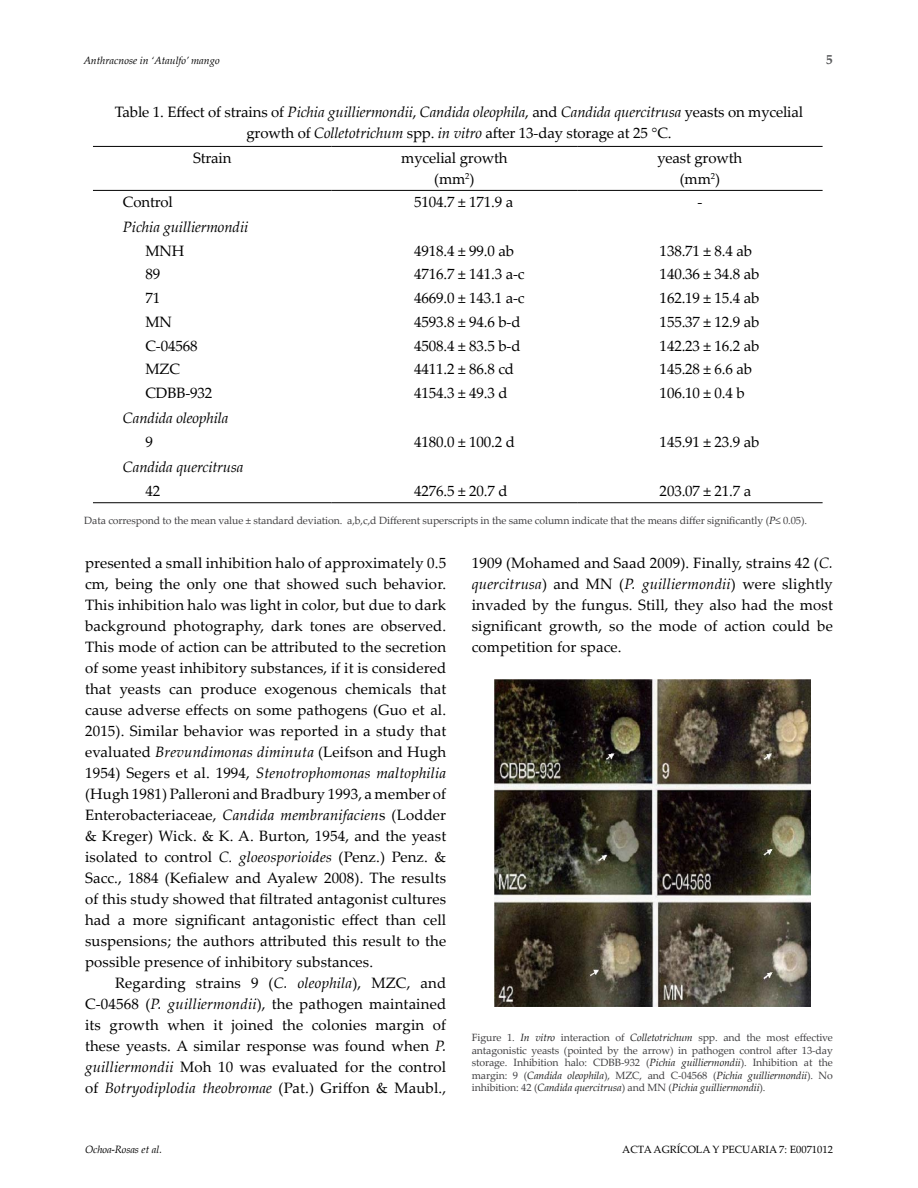
<style>
.page{position:relative;width:918px;height:1188px;background:#fff}
.page>*{position:absolute;margin:0;border:0;box-sizing:border-box;transform-origin:0 0}
.t1{font:15px/21px "Palatino Linotype";letter-spacing:-.01em;color:#000;text-align:justify}
.t2{font:italic 15px "Palatino";letter-spacing:-.01em;color:#000}
.t3{font:italic 15px "Palatino";letter-spacing:.01em;color:#000}
.t4{font:15px "Palatino Linotype";letter-spacing:.01em;color:#000}
.t5{font:700 13.5px "Palatino Linotype";color:#58595b}
.t6{font:10.5px/12.6px "Palatino Linotype";letter-spacing:-.01em;color:#414042;text-align:justify}
.t7{font:italic 10.5px/12.6px "Palatino";letter-spacing:-.01em;color:#1a1a1a}
.t8{font:italic 10.5px "Palatino";color:#000}
.t9{font:10.5px "Palatino Linotype";color:#000}
.s1{font-family:"Palatino Linotype";font-style:normal}
.s2{font-family:"Palatino";font-style:italic}
.s3{font-family:"Palatino";font-style:italic;color:#1a1a1a}
.s4{font-style:italic}
.s5{font-family:"Palatino Linotype";font-style:normal;color:#414042}
</style>
<div class="page">
<hr style="left:93px;top:146px;width:239px;height:1px;background:#000">
<hr style="left:332px;top:146px;width:245px;height:1px;background:#000">
<hr style="left:577px;top:146px;width:246px;height:1px;background:#000">
<hr style="left:93px;top:502px;width:239px;height:1px;background:#000">
<hr style="left:332px;top:502px;width:245px;height:1px;background:#000">
<hr style="left:577px;top:502px;width:246px;height:1px;background:#000">
<hr style="left:93px;top:190px;width:239px;height:1px;background:#000">
<hr style="left:332px;top:190px;width:245px;height:1px;background:#000">
<hr style="left:577px;top:190px;width:246px;height:1px;background:#000">
<img style="left:494px;top:679px;width:317px;height:328px">
<p class="t8" style="left:83px;top:51px;width:138px">Anthracnose in ‘Ataulfo’ mango</p>
<p class="t2" style="left:115px;top:100px;width:690px"><span class="s1">Table 1. Effect of strains of</span> Pichia guilliermondii<span class="s1">,</span> Candida oleophila<span class="s1">, and</span> Candida quercitrusa <span class="s1">yeasts on mycelial</span></p>
<p class="t1" style="left:246px;top:122px;width:427px">growth of <span class="s2">Colletotrichum</span> spp. <span class="s2">in vitro</span> after 13-day storage at 25 °C.</p>
<p class="t1" style="left:193px;top:147px;width:40px">Strain</p>
<p class="t1" style="left:401px;top:147px;width:108px;text-align:center">mycelial growth (mm<sup>2</sup>)</p>
<p class="t1" style="left:658px;top:147px;width:86px;text-align:center">yeast growth (mm<sup>2</sup>)</p>
<p class="t1" style="left:123px;top:191px;width:52px">Control</p>
<p class="t1" style="left:414px;top:191px;width:100px">5104.7 ± 171.9 a</p>
<p class="t1" style="left:697px;top:191px;width:6px">-</p>
<p class="t2" style="left:123px;top:214px;width:127px">Pichia guilliermondii</p>
<p class="t1" style="left:145px;top:239px;width:40px">MNH</p>
<p class="t1" style="left:414px;top:239px;width:101px">4918.4 ± 99.0 ab</p>
<p class="t1" style="left:660px;top:239px;width:94px">138.71 ± 8.4 ab</p>
<p class="t1" style="left:145px;top:263px;width:16px">89</p>
<p class="t1" style="left:414px;top:263px;width:112px">4716.7 ± 141.3 a-c</p>
<p class="t1" style="left:660px;top:263px;width:101px">140.36 ± 34.8 ab</p>
<p class="t1" style="left:145px;top:287px;width:16px">71</p>
<p class="t1" style="left:414px;top:287px;width:112px">4669.0 ± 143.1 a-c</p>
<p class="t1" style="left:660px;top:287px;width:101px">162.19 ± 15.4 ab</p>
<p class="t1" style="left:145px;top:311px;width:28px">MN</p>
<p class="t1" style="left:414px;top:311px;width:108px">4593.8 ± 94.6 b-d</p>
<p class="t1" style="left:660px;top:311px;width:101px">155.37 ± 12.9 ab</p>
<p class="t1" style="left:145px;top:335px;width:54px">C-04568</p>
<p class="t1" style="left:414px;top:335px;width:108px">4508.4 ± 83.5 b-d</p>
<p class="t1" style="left:660px;top:335px;width:101px">142.23 ± 16.2 ab</p>
<p class="t1" style="left:145px;top:358px;width:36px">MZC</p>
<p class="t1" style="left:414px;top:358px;width:101px">4411.2 ± 86.8 cd</p>
<p class="t1" style="left:660px;top:358px;width:94px">145.28 ± 6.6 ab</p>
<p class="t1" style="left:145px;top:382px;width:69px">CDBB-932</p>
<p class="t1" style="left:414px;top:382px;width:95px">4154.3 ± 49.3 d</p>
<p class="t1" style="left:660px;top:382px;width:87px">106.10 ± 0.4 b</p>
<p class="t2" style="left:123px;top:406px;width:107px">Candida oleophila</p>
<p class="t1" style="left:145px;top:431px;width:9px">9</p>
<p class="t1" style="left:414px;top:431px;width:102px">4180.0 ± 100.2 d</p>
<p class="t1" style="left:660px;top:431px;width:101px">145.91 ± 23.9 ab</p>
<p class="t2" style="left:123px;top:454px;width:122px">Candida quercitrusa</p>
<p class="t1" style="left:145px;top:480px;width:16px">42</p>
<p class="t1" style="left:414px;top:480px;width:95px">4276.5 ± 20.7 d</p>
<p class="t1" style="left:660px;top:480px;width:93px">203.07 ± 21.7 a</p>
<p class="t6" style="left:84px;top:513px;width:724px">Data correspond to the mean value ± standard deviation. a,b,c,d Different superscripts in the same column indicate that the means differ significantly (<span class="s3">P</span>≤ 0.05).</p>
<p class="t5" style="left:826px;top:50px;width:8px">5</p>
<p class="t1" style="left:85px;top:552px;width:363px">presented a small inhibition halo of approximately 0.5 cm, being the only one that showed such behavior.<br>This inhibition halo was light in color, but due to dark background photography, dark tones are observed.<br>This mode of action can be attributed to the secretion of some yeast inhibitory substances, if it is considered that yeasts can produce exogenous chemicals that cause adverse effects on some pathogens (Guo et al.<br>2015). Similar behavior was reported in a study that evaluated <span class="s4">Brevundimonas diminuta</span> (Leifson and Hugh 1954) Segers et al. 1994, <span class="s4">Stenotrophomonas maltophilia </span>(Hugh 1981) Palleroni and Bradbury 1993, a member of Enterobacteriaceae, <span class="s4">Candida membranifacien</span>s (Lodder &amp; Kreger) Wick. &amp; K. A. Burton, 1954, and the yeast isolated to control <span class="s4">C. gloeosporioides</span> (Penz.) Penz. &amp; Sacc., 1884 (Kefialew and Ayalew 2008). The results of this study showed that filtrated antagonist cultures had a more significant antagonistic effect than cell suspensions; the authors attributed this result to the possible presence of inhibitory substances.</p>
<p class="t1" style="left:85px;top:972px;width:363px;text-indent:30px">Regarding strains 9 (<span class="s2">C. oleophila</span>), MZC, and C-04568 (<span class="s2">P. guilliermondii</span>), the pathogen maintained its growth when it joined the colonies margin of these yeasts. A similar response was found when <span class="s2">P. guilliermondii</span> Moh 10 was evaluated for the control</p>
<p class="t3" style="left:85px;top:1076px;width:363px"><span class="s1">of</span> Botryodiplodia theobromae <span class="s1">(Pat.) Griffon &amp; Maubl.,</span></p>
<p class="t8" style="left:85px;top:1140px;width:78px">Ochoa-Rosas et al.</p>
<p class="t4" style="left:472px;top:553px;width:363px">1909 (Mohamed and Saad 2009). Finally, strains 42 (<span class="s2">C.</span></p>
<p class="t3" style="left:472px;top:572px;width:363px">quercitrusa<span class="s1">) and MN (</span>P. guilliermondii<span class="s1">) were slightly</span></p>
<p class="t1" style="left:472px;top:594px;width:363px">invaded by the fungus. Still, they also had the most significant growth, so the mode of action could be competition for space.</p>
<p class="t6" style="left:472px;top:1031px;width:363px">Figure 1. <span class="s3">In vitro</span> interaction of <span class="s3">Colletotrichum</span> spp. and the most effective antagonistic yeasts (pointed by the arrow) in pathogen control after 13-day storage. Inhibition halo: CDBB-932 (<span class="s3">Pichia guilliermondii</span>). Inhibition at the</p>
<p class="t7" style="left:472px;top:1069px;width:363px"><span class="s5">margin: 9 (</span>Candida oleophila<span class="s5">), MZC, and C-04568 (</span>Pichia guilliermondii<span class="s5">). No inhibition: 42 (</span>Candida quercitrusa<span class="s5">) and MN (</span>Pichia guilliermondii<span class="s5">).</span></p>
<p class="t9" style="left:622px;top:1142px;width:212px">ACTA AGRÍCOLA Y PECUARIA 7: E0071012</p>
</div>
